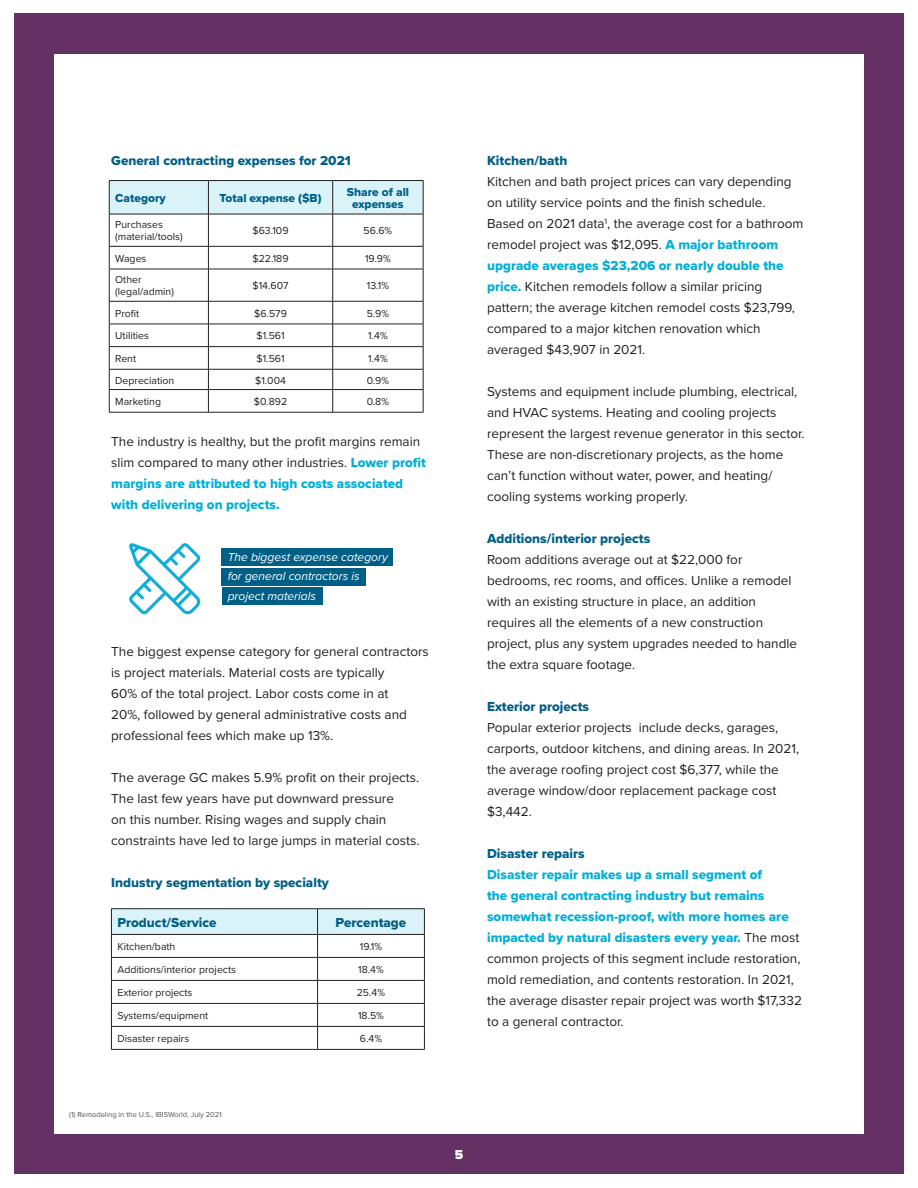
<style>
.page{position:relative;width:918px;height:1188px;background:#fff}
.page>*{position:absolute;margin:0;border:0;box-sizing:border-box;transform-origin:0 0}
.t1{font:13.5px/21px "Proxima Nova";color:#231f20}
.t2{font:13.5px "Proxima Nova Extrabld";color:#005f86}
.t3{font:900 13.5px "Proxima Nova";color:#fff}
.t4{font:italic 12px/19.5px "Proxima Nova";color:#fff}
.t5{font:12px/12px "Proxima Nova Extrabld";color:#005f86;text-align:center}
.t6{font:10.5px/12px "Proxima Nova";color:#231f20}
.t7{font:7.5px "Proxima Nova";color:#53565a}
.s1{font-family:"Proxima Nova Extrabld";color:#00afd7}
</style>
<div class="page">
<div style="left:14px;top:14px;width:890px;height:1160px;background:#653165"></div>
<div style="left:54px;top:54px;width:810px;height:1080px;background:#fff"></div>
<svg style="left:129px;top:543px;width:72px;height:72px"></svg>
<div style="left:222px;top:548px;width:171px;height:18px;background:#005f86"></div>
<div style="left:222px;top:568px;width:144px;height:18px;background:#005f86"></div>
<div style="left:222px;top:587px;width:101px;height:18px;background:#005f86"></div>
<div style="left:110px;top:181px;width:313px;height:33px;background:#d9f3f9"></div>
<hr style="left:109px;top:180px;width:99px;height:1px;background:#231f20">
<hr style="left:109px;top:181px;width:1px;height:33px;background:#231f20">
<hr style="left:208px;top:180px;width:125px;height:1px;background:#231f20">
<hr style="left:208px;top:181px;width:1px;height:33px;background:#231f20">
<hr style="left:333px;top:180px;width:90px;height:1px;background:#231f20">
<hr style="left:332px;top:181px;width:1px;height:33px;background:#231f20">
<hr style="left:423px;top:181px;width:1px;height:33px;background:#231f20">
<hr style="left:109px;top:214px;width:99px;height:1px;background:#231f20">
<hr style="left:208px;top:214px;width:125px;height:1px;background:#231f20">
<hr style="left:333px;top:214px;width:90px;height:1px;background:#231f20">
<hr style="left:109px;top:214px;width:1px;height:32px;background:#231f20">
<hr style="left:208px;top:214px;width:1px;height:32px;background:#231f20">
<hr style="left:332px;top:214px;width:1px;height:32px;background:#231f20">
<hr style="left:423px;top:214px;width:1px;height:32px;background:#231f20">
<hr style="left:109px;top:246px;width:99px;height:1px;background:#231f20">
<svg style="left:109px;top:247px;width:1px;height:22px"></svg>
<hr style="left:208px;top:246px;width:125px;height:1px;background:#231f20">
<svg style="left:208px;top:247px;width:1px;height:22px"></svg>
<hr style="left:333px;top:246px;width:90px;height:1px;background:#231f20">
<svg style="left:332px;top:247px;width:1px;height:22px"></svg>
<svg style="left:423px;top:247px;width:1px;height:22px"></svg>
<hr style="left:109px;top:269px;width:99px;height:1px;background:#231f20">
<hr style="left:109px;top:269px;width:1px;height:32px;background:#231f20">
<hr style="left:208px;top:269px;width:125px;height:1px;background:#231f20">
<hr style="left:208px;top:269px;width:1px;height:32px;background:#231f20">
<hr style="left:333px;top:269px;width:90px;height:1px;background:#231f20">
<hr style="left:332px;top:269px;width:1px;height:32px;background:#231f20">
<hr style="left:423px;top:269px;width:1px;height:32px;background:#231f20">
<hr style="left:109px;top:301px;width:99px;height:1px;background:#231f20">
<hr style="left:208px;top:301px;width:125px;height:1px;background:#231f20">
<hr style="left:333px;top:301px;width:90px;height:1px;background:#231f20">
<hr style="left:109px;top:324px;width:99px;height:1px;background:#231f20">
<hr style="left:208px;top:324px;width:125px;height:1px;background:#231f20">
<hr style="left:333px;top:324px;width:90px;height:1px;background:#231f20">
<hr style="left:109px;top:346px;width:99px;height:1px;background:#231f20">
<hr style="left:208px;top:346px;width:125px;height:1px;background:#231f20">
<hr style="left:333px;top:346px;width:90px;height:1px;background:#231f20">
<hr style="left:109px;top:369px;width:99px;height:1px;background:#231f20">
<hr style="left:208px;top:369px;width:125px;height:1px;background:#231f20">
<hr style="left:333px;top:369px;width:90px;height:1px;background:#231f20">
<hr style="left:109px;top:389px;width:99px;height:1px;background:#231f20">
<svg style="left:109px;top:301px;width:1px;height:111px"></svg>
<hr style="left:208px;top:389px;width:125px;height:1px;background:#231f20">
<svg style="left:208px;top:301px;width:1px;height:111px"></svg>
<hr style="left:333px;top:389px;width:90px;height:1px;background:#231f20">
<svg style="left:332px;top:301px;width:1px;height:111px"></svg>
<svg style="left:423px;top:301px;width:1px;height:111px"></svg>
<hr style="left:109px;top:412px;width:99px;height:1px;background:#231f20">
<hr style="left:208px;top:412px;width:125px;height:1px;background:#231f20">
<hr style="left:333px;top:412px;width:90px;height:1px;background:#231f20">
<hr style="left:111px;top:908px;width:207px;height:1px;background:#231f20">
<hr style="left:318px;top:908px;width:107px;height:1px;background:#231f20">
<svg style="left:111px;top:909px;width:314px;height:140px"></svg>
<hr style="left:111px;top:1049px;width:207px;height:1px;background:#231f20">
<hr style="left:318px;top:1049px;width:107px;height:1px;background:#231f20">
<p class="t2" style="left:111px;top:151px;width:241px">General contracting expenses for 2021</p>
<p class="t5" style="left:115px;top:192px;width:52px">Category</p>
<p class="t5" style="left:220px;top:192px;width:104px">Total expense ($B)</p>
<p class="t5" style="left:347px;top:186px;width:64px">Share of all expenses</p>
<p class="t6" style="left:115px;top:218px;width:69px">Purchases (material/tools)</p>
<p class="t6" style="left:253px;top:224px;width:38px">$63.109</p>
<p class="t6" style="left:364px;top:224px;width:30px">56.6%</p>
<p class="t6" style="left:115px;top:252px;width:33px">Wages</p>
<p class="t6" style="left:253px;top:252px;width:38px">$22.189</p>
<p class="t6" style="left:365px;top:252px;width:27px">19.9%</p>
<p class="t6" style="left:115px;top:273px;width:60px">Other (legal/admin)</p>
<p class="t6" style="left:253px;top:279px;width:38px">$14.607</p>
<p class="t6" style="left:367px;top:279px;width:24px">13.1%</p>
<p class="t6" style="left:115px;top:307px;width:26px">Profit</p>
<p class="t6" style="left:254px;top:307px;width:34px">$6.579</p>
<p class="t6" style="left:367px;top:307px;width:24px">5.9%</p>
<p class="t6" style="left:115px;top:329px;width:35px">Utilities</p>
<p class="t6" style="left:257px;top:329px;width:30px">$1.561</p>
<p class="t6" style="left:368px;top:329px;width:21px">1.4%</p>
<p class="t6" style="left:115px;top:352px;width:22px">Rent</p>
<p class="t6" style="left:257px;top:352px;width:30px">$1.561</p>
<p class="t6" style="left:368px;top:352px;width:21px">1.4%</p>
<p class="t6" style="left:115px;top:374px;width:60px">Depreciation</p>
<p class="t6" style="left:255px;top:374px;width:32px">$1.004</p>
<p class="t6" style="left:367px;top:374px;width:24px">0.9%</p>
<p class="t6" style="left:115px;top:395px;width:47px">Marketing</p>
<p class="t6" style="left:254px;top:395px;width:35px">$0.892</p>
<p class="t6" style="left:367px;top:395px;width:24px">0.8%</p>
<p class="t1" style="left:111px;top:430px;width:316px">The industry is healthy, but the profit margins remain slim compared to many other industries. <span class="s1">Lower profit margins are attributed to high costs associated with delivering on projects.</span></p>
<p class="t4" style="left:228px;top:547px;width:162px">The biggest expense category for general contractors is project materials</p>
<p class="t1" style="left:111px;top:640px;width:319px">The biggest expense category for general contractors is project materials. Material costs are typically<br>60% of the total project. Labor costs come in at<br>20%, followed by general administrative costs and professional fees which make up 13%.</p>
<p class="t1" style="left:111px;top:766px;width:310px">The average GC makes 5.9% profit on their projects.<br>The last few years have put downward pressure<br>on this number. Rising wages and supply chain constraints have led to large jumps in material costs.</p>
<p class="t2" style="left:111px;top:872px;width:219px">Industry segmentation by specialty</p>
<p class="t2" style="left:117px;top:912px;width:101px">Product/Service</p>
<p class="t2" style="left:336px;top:912px;width:72px">Percentage</p>
<p class="t6" style="left:117px;top:940px;width:60px">Kitchen/bath</p>
<p class="t6" style="left:360px;top:940px;width:24px">19.1%</p>
<p class="t6" style="left:117px;top:963px;width:120px">Additions/interior projects</p>
<p class="t6" style="left:358px;top:963px;width:27px">18.4%</p>
<p class="t6" style="left:117px;top:986px;width:77px">Exterior projects</p>
<p class="t6" style="left:357px;top:986px;width:30px">25.4%</p>
<p class="t6" style="left:117px;top:1009px;width:92px">Systems/equipment</p>
<p class="t6" style="left:358px;top:1009px;width:27px">18.5%</p>
<p class="t6" style="left:117px;top:1032px;width:73px">Disaster repairs</p>
<p class="t6" style="left:360px;top:1032px;width:24px">6.4%</p>
<p class="t2" style="left:487px;top:151px;width:82px">Kitchen/bath</p>
<p class="t1" style="left:487px;top:171px;width:318px">Kitchen and bath project prices can vary depending on utility service points and the finish schedule.<br>Based on 2021 data<sup>1</sup>, the average cost for a bathroom remodel project was $12,095. <span class="s1">A major bathroom upgrade averages $23,206 or nearly double the price.</span> Kitchen remodels follow a similar pricing pattern; the average kitchen remodel costs $23,799, compared to a major kitchen renovation which averaged $43,907 in 2021.</p>
<p class="t1" style="left:487px;top:381px;width:319px">Systems and equipment include plumbing, electrical, and HVAC systems. Heating and cooling projects represent the largest revenue generator in this sector.<br>These are non-discretionary projects, as the home can’t function without water, power, and heating/ cooling systems working properly.</p>
<p class="t2" style="left:487px;top:529px;width:165px">Additions/interior projects</p>
<p class="t1" style="left:487px;top:549px;width:312px">Room additions average out at $22,000 for bedrooms, rec rooms, and offices. Unlike a remodel with an existing structure in place, an addition requires all the elements of a new construction project, plus any system upgrades needed to handle the extra square footage.</p>
<p class="t2" style="left:487px;top:697px;width:104px">Exterior projects</p>
<p class="t1" style="left:487px;top:717px;width:314px">Popular exterior projects include decks, garages, carports, outdoor kitchens, and dining areas. In 2021, the average roofing project cost $6,377, while the average window/door replacement package cost $3,442.</p>
<p class="t2" style="left:487px;top:844px;width:99px">Disaster repairs</p>
<p class="t1" style="left:487px;top:864px;width:316px"><span class="s1">Disaster repair makes up a small segment of<br>the general contracting industry but remains somewhat recession-proof, with more homes are impacted by natural disasters every year.</span> The most common projects of this segment include restoration, mold remediation, and contents restoration. In 2021, the average disaster repair project was worth $17,332 to a general contractor.</p>
<p class="t7" style="left:69px;top:1109px;width:154px">(1) Remodeling in the U.S., IBISWorld, July 2021</p>
<p class="t3" style="left:455px;top:1145px;width:10px">5</p>
</div>
